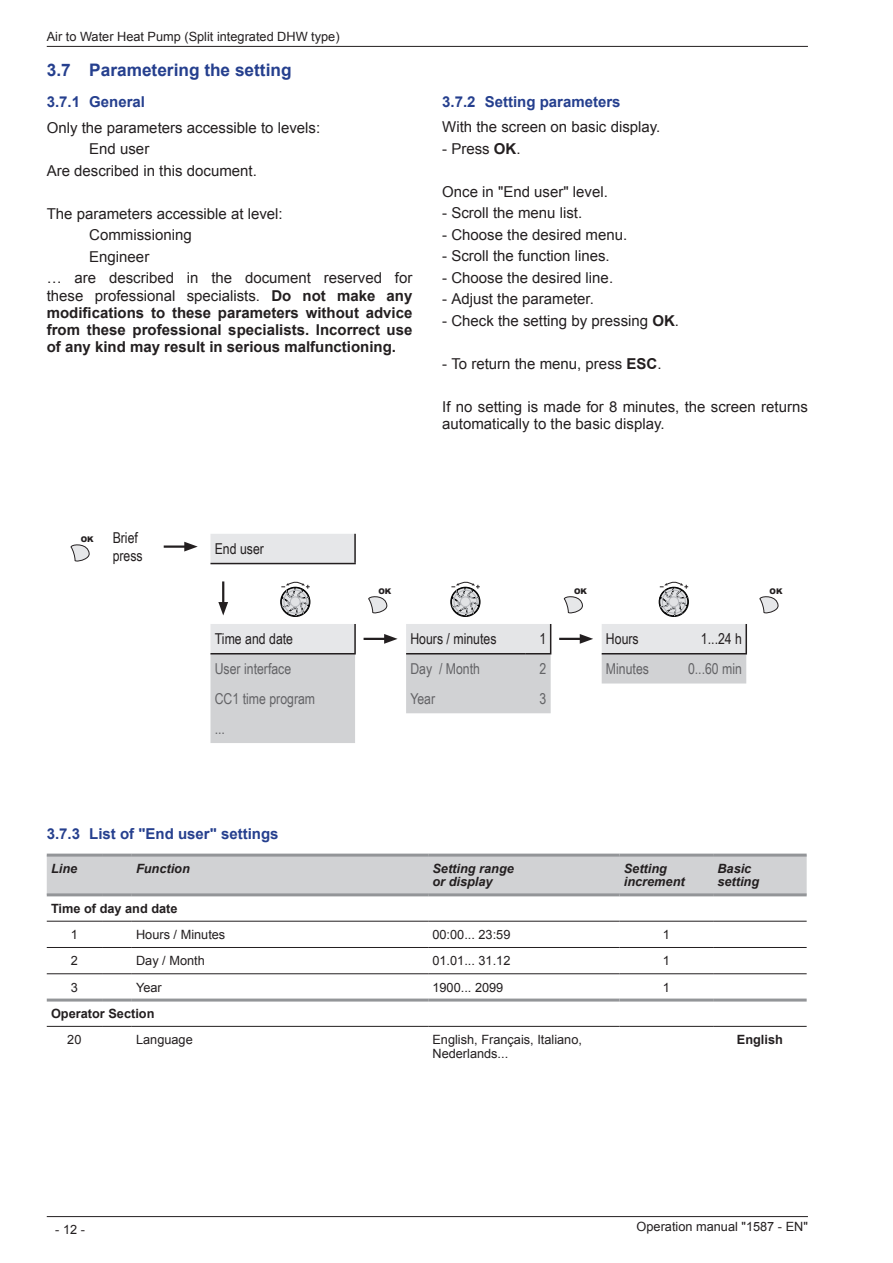
<style>
.page{position:relative;width:893px;height:1263px;background:#fff}
.page>*{position:absolute;margin:0;border:0;box-sizing:border-box;transform-origin:0 0}
.t1{font:700 17.25px "Arial";color:#253f8e}
.t2{font:15px/17.2px "Arial";color:#231f20}
.t3{font:700 15px/17.2px "Arial";color:#231f20;text-align:justify}
.t4{font:700 15px "Arial";color:#253f8e}
.t5{font:15px "Arial Narrow";color:#636366}
.t6{font:15px/18px "Arial Narrow";color:#231f20}
.t7{font:12.75px/13.5px "Arial";color:#231f20}
.t8{font:italic 700 12.75px/13.5px "Arial";color:#231f20}
.t9{font:700 12.75px "Arial";color:#231f20}
.t10{font:900 7.8px "Arial";color:#231f20}
.s1{font-weight:400}
.s2{font-weight:700}
</style>
<div class="page">
<hr style="left:47px;top:46px;width:761px;height:1px;background:#231f20">
<hr style="left:47px;top:1216px;width:761px;height:1px;background:#231f20">
<div style="left:47px;top:856px;width:760px;height:37px;background:#d1d2d4"></div>
<hr style="left:47px;top:998px;width:55px;height:3px;background:#939598">
<hr style="left:102px;top:998px;width:30px;height:3px;background:#939598">
<hr style="left:132px;top:998px;width:296px;height:3px;background:#939598">
<hr style="left:428px;top:998px;width:192px;height:3px;background:#939598">
<hr style="left:620px;top:998px;width:93px;height:3px;background:#939598">
<hr style="left:713px;top:998px;width:94px;height:3px;background:#939598">
<hr style="left:47px;top:921px;width:55px;height:1px;background:#231f20">
<hr style="left:102px;top:921px;width:30px;height:1px;background:#231f20">
<hr style="left:132px;top:921px;width:296px;height:1px;background:#231f20">
<hr style="left:428px;top:921px;width:192px;height:1px;background:#231f20">
<hr style="left:620px;top:921px;width:93px;height:1px;background:#231f20">
<hr style="left:713px;top:921px;width:94px;height:1px;background:#231f20">
<hr style="left:47px;top:947px;width:55px;height:1px;background:#231f20">
<hr style="left:102px;top:947px;width:30px;height:1px;background:#231f20">
<hr style="left:132px;top:947px;width:296px;height:1px;background:#231f20">
<hr style="left:428px;top:947px;width:192px;height:1px;background:#231f20">
<hr style="left:620px;top:947px;width:93px;height:1px;background:#231f20">
<hr style="left:713px;top:947px;width:94px;height:1px;background:#231f20">
<hr style="left:47px;top:973px;width:55px;height:1px;background:#231f20">
<hr style="left:102px;top:973px;width:30px;height:1px;background:#231f20">
<hr style="left:132px;top:973px;width:296px;height:1px;background:#231f20">
<hr style="left:428px;top:973px;width:192px;height:1px;background:#231f20">
<hr style="left:620px;top:973px;width:93px;height:1px;background:#231f20">
<hr style="left:713px;top:973px;width:94px;height:1px;background:#231f20">
<hr style="left:47px;top:1026px;width:55px;height:1px;background:#231f20">
<hr style="left:102px;top:1026px;width:30px;height:1px;background:#231f20">
<hr style="left:132px;top:1026px;width:296px;height:1px;background:#231f20">
<hr style="left:428px;top:1026px;width:192px;height:1px;background:#231f20">
<hr style="left:620px;top:1026px;width:93px;height:1px;background:#231f20">
<hr style="left:713px;top:1026px;width:94px;height:1px;background:#231f20">
<hr style="left:47px;top:853px;width:55px;height:3px;background:#939598">
<hr style="left:102px;top:853px;width:30px;height:3px;background:#939598">
<hr style="left:132px;top:853px;width:296px;height:3px;background:#939598">
<hr style="left:428px;top:853px;width:192px;height:3px;background:#939598">
<hr style="left:620px;top:853px;width:93px;height:3px;background:#939598">
<hr style="left:713px;top:853px;width:94px;height:3px;background:#939598">
<hr style="left:47px;top:893px;width:55px;height:3px;background:#939598">
<hr style="left:102px;top:893px;width:30px;height:3px;background:#939598">
<hr style="left:132px;top:893px;width:296px;height:3px;background:#939598">
<hr style="left:428px;top:893px;width:192px;height:3px;background:#939598">
<hr style="left:620px;top:893px;width:93px;height:3px;background:#939598">
<hr style="left:713px;top:893px;width:94px;height:3px;background:#939598">
<svg style="left:210px;top:534px;width:535px;height:120px"></svg>
<svg style="left:210px;top:654px;width:536px;height:89px;fill:#d1d2d4"></svg>
<hr style="left:354px;top:624px;width:2px;height:29px;background:#231f20">
<svg style="left:210px;top:653px;width:26px;height:1px"></svg>
<hr style="left:236px;top:653px;width:120px;height:1px;background:#231f20">
<hr style="left:745px;top:624px;width:2px;height:29px;background:#231f20">
<hr style="left:602px;top:653px;width:72px;height:1px;background:#231f20">
<hr style="left:674px;top:653px;width:73px;height:1px;background:#231f20">
<div style="left:406px;top:624px;width:145px;height:30px;background:#e4e5e7"></div>
<hr style="left:354px;top:534px;width:2px;height:29px;background:#231f20">
<svg style="left:210px;top:563px;width:26px;height:1px"></svg>
<hr style="left:236px;top:563px;width:120px;height:1px;background:#231f20">
<svg style="left:70px;top:544px;width:20px;height:18px"></svg>
<hr style="left:164px;top:545px;width:24px;height:3px;background:#231f20">
<svg style="left:184px;top:542px;width:14px;height:9px"></svg>
<hr style="left:222px;top:581px;width:2px;height:25px;background:#231f20">
<svg style="left:218px;top:602px;width:10px;height:13px"></svg>
<svg style="left:281px;top:581px;width:29px;height:36px"></svg>
<svg style="left:368px;top:595px;width:20px;height:20px"></svg>
<svg style="left:451px;top:581px;width:29px;height:36px"></svg>
<svg style="left:563px;top:595px;width:20px;height:20px"></svg>
<div style="left:659px;top:587px;width:29px;height:29px;border:1px solid #000;border-radius:50%"></div>
<svg style="left:660px;top:581px;width:28px;height:36px"></svg>
<svg style="left:759px;top:596px;width:20px;height:18px"></svg>
<hr style="left:364px;top:638px;width:24px;height:2px;background:#231f20">
<svg style="left:384px;top:634px;width:14px;height:10px"></svg>
<hr style="left:559px;top:638px;width:25px;height:2px;background:#231f20">
<svg style="left:580px;top:634px;width:13px;height:10px"></svg>
<p class="t7" style="left:47px;top:30px;width:294px">Air to Water Heat Pump (Split integrated DHW type)</p>
<p class="t1" style="left:47px;top:59px;width:246px">3.7 Parametering the setting</p>
<p class="t4" style="left:47px;top:92px;width:100px">3.7.1 General</p>
<p class="t2" style="left:47px;top:119px;width:275px">Only the parameters accessible to levels:</p>
<p class="t2" style="left:89px;top:141px;width:62px">End user</p>
<p class="t2" style="left:47px;top:162px;width:212px">Are described in this document.</p>
<p class="t2" style="left:47px;top:205px;width:237px">The parameters accessible at level:</p>
<p class="t2" style="left:89px;top:227px;width:104px">Commissioning</p>
<p class="t2" style="left:89px;top:248px;width:62px">Engineer</p>
<p class="t2" style="left:47px;top:270px;width:367px">… are described in the document reserved for</p>
<p class="t3" style="left:47px;top:287px;width:367px"><span class="s1">these professional specialists.</span> Do not make any modifications to these parameters without advice from these professional specialists. Incorrect use of any kind may result in serious malfunctioning.</p>
<p class="t4" style="left:442px;top:91px;width:180px">3.7.2 Setting parameters</p>
<p class="t2" style="left:442px;top:119px;width:220px">With the screen on basic display.</p>
<p class="t2" style="left:442px;top:140px;width:80px">- Press <span class="s2">OK</span>.</p>
<p class="t2" style="left:442px;top:183px;width:167px">Once in "End user" level.</p>
<p class="t2" style="left:442px;top:205px;width:142px">- Scroll the menu list.</p>
<p class="t2" style="left:442px;top:226px;width:187px">- Choose the desired menu.</p>
<p class="t2" style="left:442px;top:248px;width:169px">- Scroll the function lines.</p>
<p class="t2" style="left:442px;top:269px;width:172px">- Choose the desired line.</p>
<p class="t2" style="left:442px;top:291px;width:153px">- Adjust the parameter.</p>
<p class="t2" style="left:442px;top:312px;width:238px">- Check the setting by pressing <span class="s2">OK</span>.</p>
<p class="t2" style="left:442px;top:355px;width:221px">- To return the menu, press <span class="s2">ESC</span>.</p>
<p class="t2" style="left:442px;top:398px;width:367px">If no setting is made for 8 minutes, the screen returns automatically to the basic display.</p>
<p class="t10" style="left:81px;top:533px;width:14px">OK</p>
<p class="t6" style="left:113px;top:528px;width:32px">Brief press</p>
<p class="t6" style="left:215px;top:539px;width:51px">End user</p>
<p class="t10" style="left:378px;top:585px;width:14px">OK</p>
<p class="t10" style="left:574px;top:585px;width:14px">OK</p>
<p class="t10" style="left:770px;top:585px;width:14px">OK</p>
<p class="t6" style="left:215px;top:629px;width:80px">Time and date</p>
<p class="t6" style="left:410px;top:629px;width:88px">Hours / minutes</p>
<p class="t6" style="left:540px;top:629px;width:8px">1</p>
<p class="t6" style="left:606px;top:629px;width:34px">Hours</p>
<p class="t6" style="left:701px;top:629px;width:43px">1...24 h</p>
<p class="t5" style="left:215px;top:658px;width:78px">User interface</p>
<p class="t5" style="left:410px;top:658px;width:71px">Day / Month</p>
<p class="t5" style="left:540px;top:658px;width:8px">2</p>
<p class="t5" style="left:606px;top:658px;width:45px">Minutes</p>
<p class="t5" style="left:688px;top:658px;width:56px">0...60 min</p>
<p class="t5" style="left:215px;top:687px;width:102px">CC1 time program</p>
<p class="t5" style="left:410px;top:687px;width:26px">Year</p>
<p class="t5" style="left:540px;top:687px;width:8px">3</p>
<p class="t5" style="left:215px;top:717px;width:12px">...</p>
<p class="t4" style="left:47px;top:824px;width:233px">3.7.3 List of "End user" settings</p>
<p class="t8" style="left:51px;top:862px;width:28px">Line</p>
<p class="t8" style="left:136px;top:862px;width:55px">Function</p>
<p class="t8" style="left:432px;top:862px;width:83px">Setting range or display</p>
<p class="t8" style="left:624px;top:862px;width:62px">Setting increment</p>
<p class="t8" style="left:717px;top:862px;width:43px">Basic setting</p>
<p class="t9" style="left:51px;top:900px;width:128px">Time of day and date</p>
<p class="t7" style="left:71px;top:928px;width:9px">1</p>
<p class="t7" style="left:136px;top:928px;width:91px">Hours / Minutes</p>
<p class="t7" style="left:432px;top:928px;width:79px">00:00... 23:59</p>
<p class="t7" style="left:663px;top:928px;width:9px">1</p>
<p class="t7" style="left:71px;top:954px;width:9px">2</p>
<p class="t7" style="left:136px;top:954px;width:70px">Day / Month</p>
<p class="t7" style="left:432px;top:954px;width:79px">01.01... 31.12</p>
<p class="t7" style="left:663px;top:954px;width:9px">1</p>
<p class="t7" style="left:71px;top:980px;width:9px">3</p>
<p class="t7" style="left:136px;top:980px;width:27px">Year</p>
<p class="t7" style="left:432px;top:980px;width:72px">1900... 2099</p>
<p class="t7" style="left:663px;top:980px;width:9px">1</p>
<p class="t9" style="left:51px;top:1005px;width:105px">Operator Section</p>
<p class="t7" style="left:67px;top:1033px;width:16px">20</p>
<p class="t7" style="left:136px;top:1033px;width:58px">Language</p>
<p class="t7" style="left:432px;top:1033px;width:151px">English, Français, Italiano,<br>Nederlands...</p>
<p class="t9" style="left:737px;top:1031px;width:48px">English</p>
<p class="t7" style="left:55px;top:1223px;width:31px">- 12 -</p>
<p class="t7" style="left:637px;top:1220px;width:173px">Operation manual "1587 - EN"</p>
</div>
